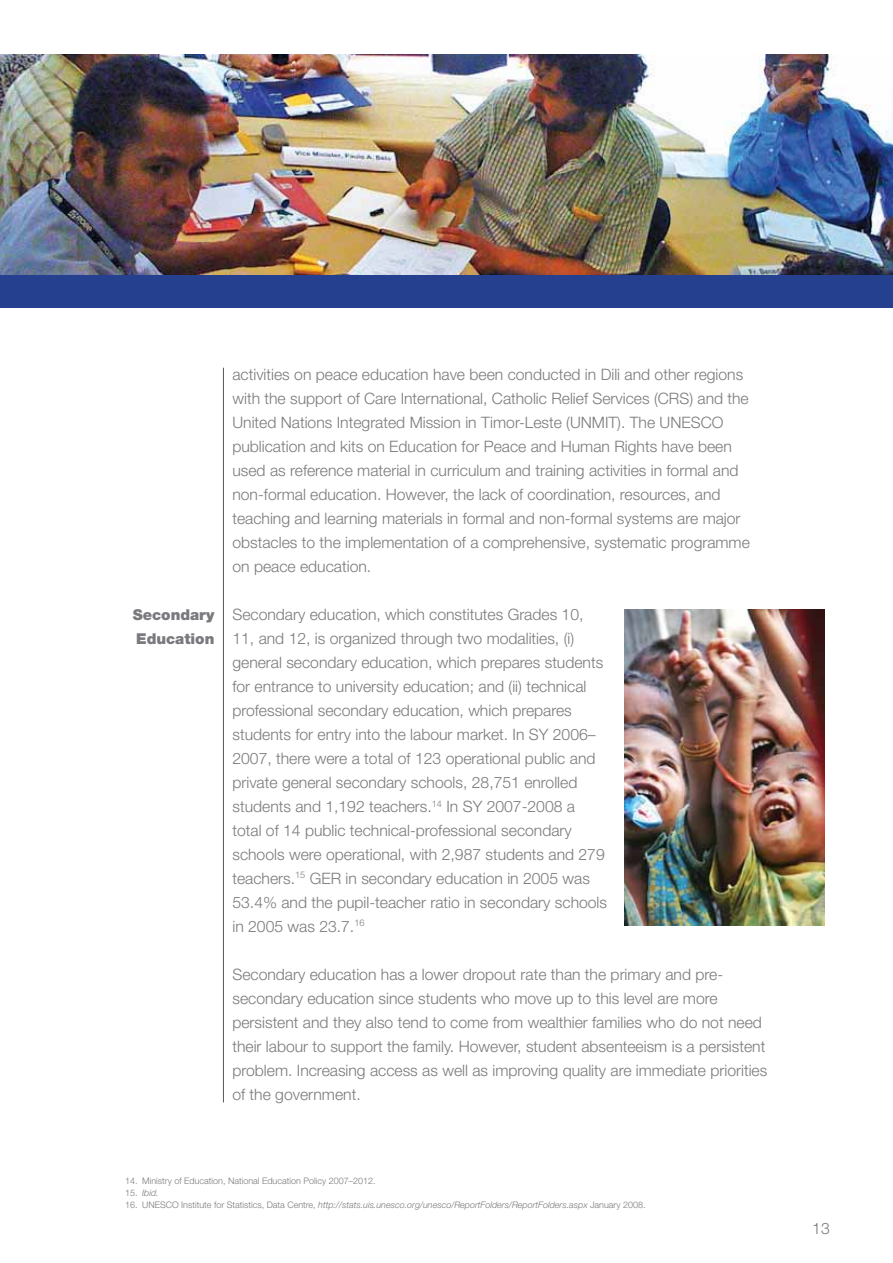
<style>
.page{position:relative;width:893px;height:1263px;background:#fff}
.page>*{position:absolute;margin:0;border:0;box-sizing:border-box;transform-origin:0 0}
.t1{font:300 15.75px/24px "Helvetica Neue";color:#797a7d}
.t2{font:900 15px/24px "Helvetica Neue";color:#797a7d}
.t3{font:italic 300 9px "Helvetica Neue";color:#797a7d}
.t4{font:300 9px "Helvetica Neue";color:#797a7d}
.s1{font-style:normal}
</style>
<div class="page">
<img style="left:0;top:54px;width:893px;height:221px">
<hr style="left:223px;top:368px;width:1px;height:734px;background:#58595b">
<img style="left:624px;top:610px;width:200px;height:315px">
<div style="left:0;top:275px;width:893px;height:33px;background:#25408e"></div>
<p class="t2" style="left:133px;top:603px;width:83px">Secondary<br>Education</p>
<p class="t1" style="left:232px;top:364px;width:519px">activities on peace education have been conducted in Dili and other regions with the support of Care International, Catholic Relief Services (CRS) and the United Nations Integrated Mission in Timor-Leste (UNMIT). The UNESCO publication and kits on Education for Peace and Human Rights have been used as reference material in curriculum and training activities in formal and non-formal education. However, the lack of coordination, resources, and teaching and learning materials in formal and non-formal systems are major obstacles to the implementation of a comprehensive, systematic programme on peace education.</p>
<p class="t1" style="left:232px;top:604px;width:376px">Secondary education, which constitutes Grades 10, 11, and 12, is organized through two modalities, (i) general secondary education, which prepares students for entrance to university education; and (ii) technical professional secondary education, which prepares students for entry into the labour market. In SY 2006– 2007, there were a total of 123 operational public and private general secondary schools, 28,751 enrolled students and 1,192 teachers.<sup>14</sup> In SY 2007-2008 a total of 14 public technical-professional secondary schools were operational, with 2,987 students and 279 teachers.<sup>15</sup> GER in secondary education in 2005 was 53.4% and the pupil-teacher ratio in secondary schools in 2005 was 23.7.<sup>16</sup></p>
<p class="t1" style="left:232px;top:964px;width:536px">Secondary education has a lower dropout rate than the primary and pre&shy;secondary education since students who move up to this level are more persistent and they also tend to come from wealthier families who do not need their labour to support the family. However, student absenteeism is a persistent problem. Increasing access as well as improving quality are immediate priorities of the government.</p>
<p class="t4" style="left:125px;top:1178px;width:252px">14. Ministry of Education, National Education Policy 2007–2012.</p>
<p class="t3" style="left:125px;top:1190px;width:35px"><span class="s1">15.</span> Ibid.</p>
<p class="t3" style="left:125px;top:1202px;width:522px"><span class="s1">16. UNESCO Institute for Statistics, Data Centre,</span> http://stats.uis.unesco.org/unesco/ReportFolders/ReportFolders.aspx <span class="s1">January 2008.</span></p>
<p class="t1" style="left:812px;top:1218px;width:19px">13</p>
</div>
